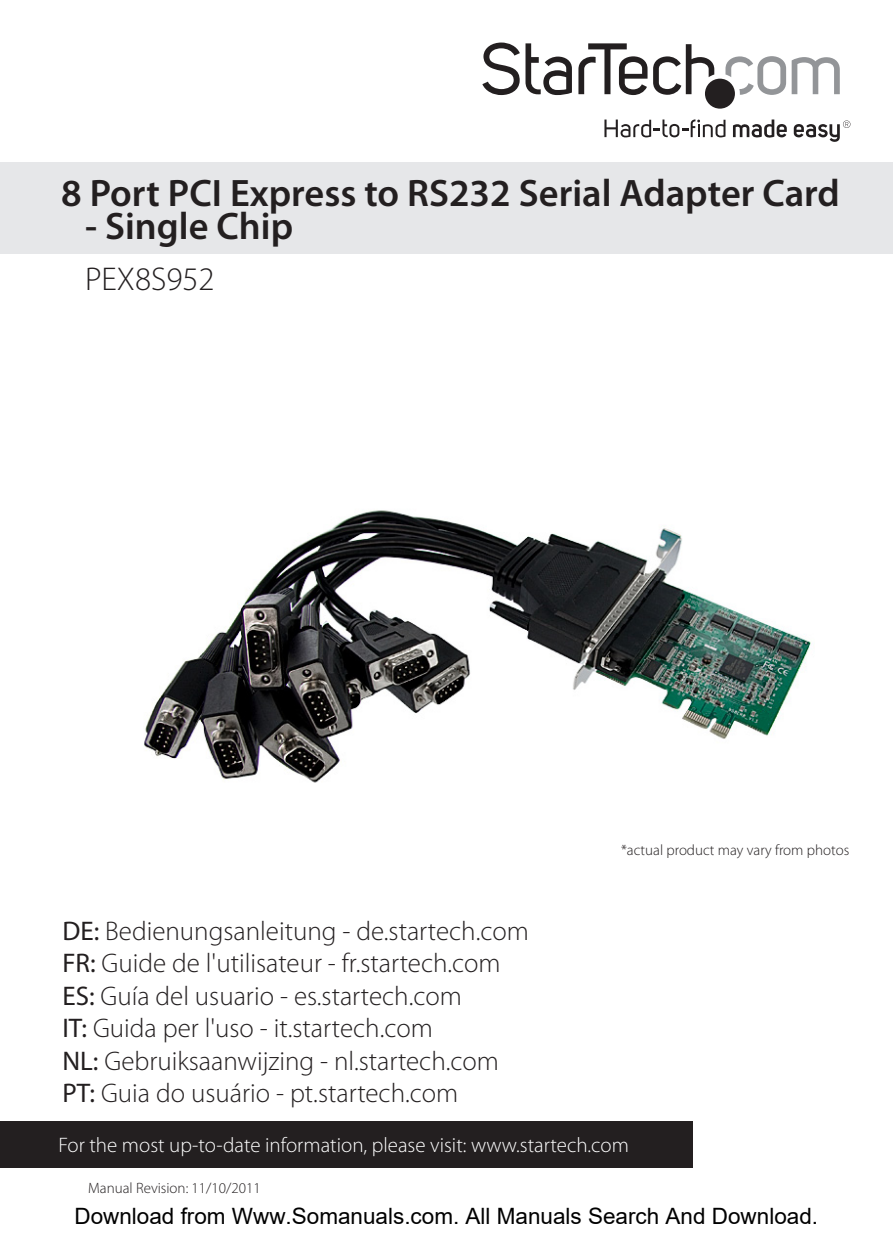
<style>
.page{position:relative;width:893px;height:1259px;background:#fff}
.page>*{position:absolute;margin:0;border:0;box-sizing:border-box;transform-origin:0 0}
.Manual_Description{font:600 38.4px "Myriad Pro";color:#231f20}
.Manual_Title_SKU{font:300 33px "Myriad Pro";color:#231f20}
.Manual_Description-2{font:300 27px "Myriad Pro";color:#231f20}
.t1{font:22.5px "Arial";color:#000}
.Text{font:300 21px "Myriad Pro";color:#fff}
.Text-2{font:300 15px "Myriad Pro";color:#231f20}
.s1{font-weight:400}
</style>
<div class="page">
<svg style="left:792px;top:57px;width:48px;height:37px"></svg>
<svg style="left:725px;top:56px;width:61px;height:39px"></svg>
<svg style="left:794px;top:120px;width:56px;height:22px"></svg>
<svg style="left:733px;top:119px;width:54px;height:19px"></svg>
<svg style="left:604px;top:119px;width:121px;height:18px"></svg>
<svg style="left:482px;top:43px;width:90px;height:52px"></svg>
<svg style="left:578px;top:43px;width:69px;height:52px"></svg>
<svg style="left:653px;top:44px;width:61px;height:51px"></svg>
<div style="left:705px;top:79px;width:30px;height:30px;background:#231f20;border-radius:50%"></div>
<div style="left:0;top:1121px;width:692px;height:46px;background:#231f20"></div>
<div style="left:0;top:162px;width:893px;height:92px;background:#e6e7e9"></div>
<img style="left:144px;top:510px;width:667px;height:273px">
<p class="Manual_Description" style="left:61px;top:168px;width:780px">8 Port PCI Express to RS232 Serial Adapter Card</p>
<p class="Manual_Description" style="left:85px;top:201px;width:210px">- Single Chip</p>
<p class="Manual_Title_SKU" style="left:85px;top:260px;width:131px">PEX8S952</p>
<p class="Manual_Description-2" style="left:62px;top:914px;width:468px"><span class="s1">DE:</span> Bedienungsanleitung - de.startech.com</p>
<p class="Manual_Description-2" style="left:62px;top:947px;width:440px"><span class="s1">FR:</span> Guide de l'utilisateur - fr.startech.com</p>
<p class="Manual_Description-2" style="left:62px;top:979px;width:401px"><span class="s1">ES:</span> Guía del usuario - es.startech.com</p>
<p class="Manual_Description-2" style="left:62px;top:1012px;width:372px"><span class="s1">IT:</span> Guida per l'uso - it.startech.com</p>
<p class="Manual_Description-2" style="left:62px;top:1044px;width:438px"><span class="s1">NL:</span> Gebruiksaanwijzing - nl.startech.com</p>
<p class="Manual_Description-2" style="left:62px;top:1076px;width:397px"><span class="s1">PT:</span> Guia do usuário - pt.startech.com</p>
<p class="Text-2" style="left:621px;top:840px;width:230px">*actual product may vary from photos</p>
<p class="Text" style="left:58px;top:1132px;width:572px">For the most up-to-date information, please visit: www.startech.com</p>
<p class="Text-2" style="left:88px;top:1178px;width:174px">Manual Revision: 11/10/2011</p>
<p class="t1" style="left:74px;top:1203px;width:745px">Download from Www.Somanuals.com. All Manuals Search And Download.</p>
</div>
